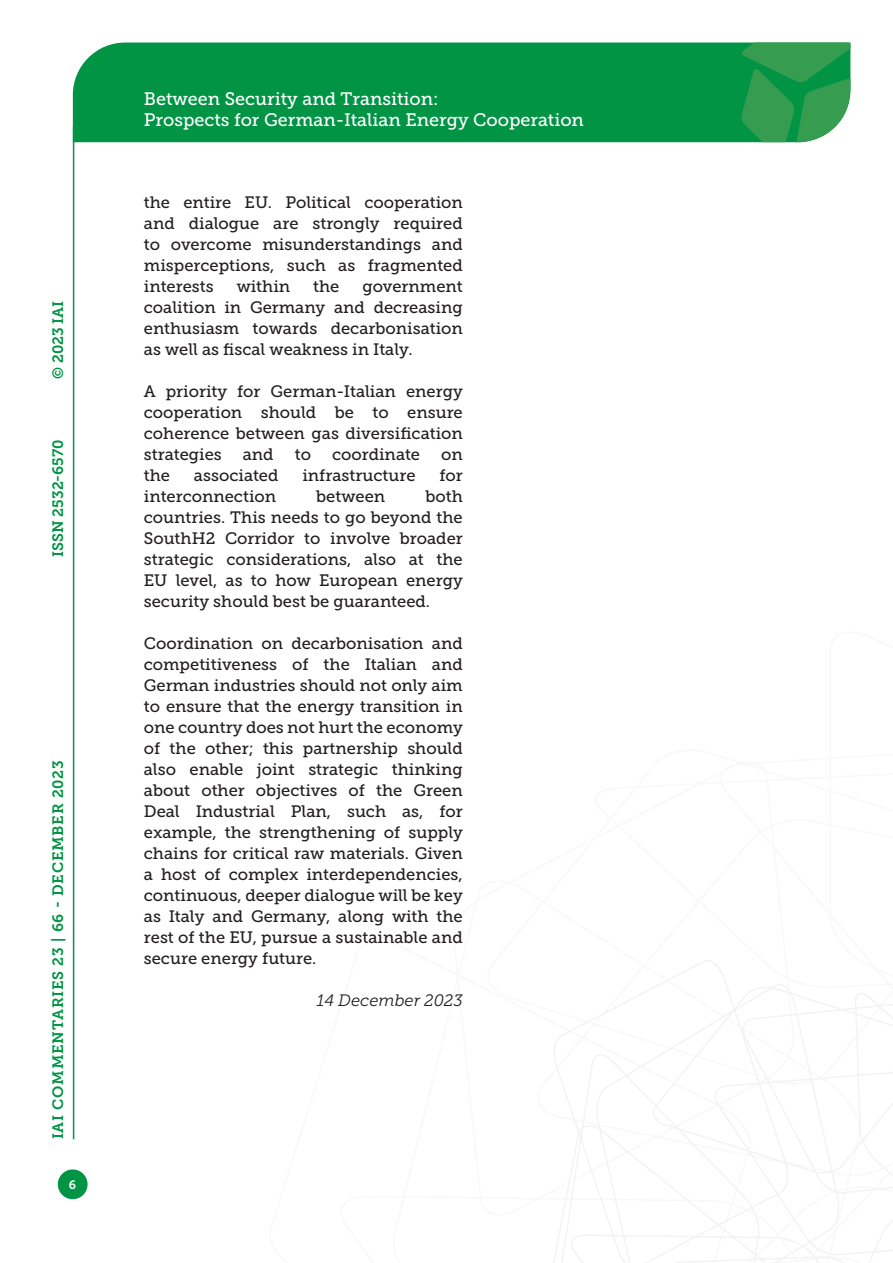
<style>
.page{position:relative;width:893px;height:1263px;background:#fff}
.page>*{position:absolute;margin:0;border:0;box-sizing:border-box;transform-origin:0 0}
.t1{font:18px/21.6px "Museo Slab 500";color:#fff}
.Testo{font:16.5px/21px "Museo Slab 500";color:#231f20;text-align:justify}
.Testo-2{font:italic 16.5px "Museo Slab 300";color:#231f20}
.t2{font:15px "Museo Slab 700";letter-spacing:.05em;color:#009444}
.t3{font:15px "Museo Slab 700";color:#009444}
.t4{font:12px "Museo Slab 700";color:#fff}
</style>
<div class="page">
<svg style="left:553px;top:960px;width:340px;height:303px"></svg>
<div style="left:73px;top:43px;width:668px;height:99px;background:#009444"></div>
<svg style="left:741px;top:43px;width:109px;height:99px;background:#319e55"></svg>
<div style="left:58px;top:1169px;width:30px;height:30px;background:#009444;border-radius:50%"></div>
<hr style="left:73px;top:126px;width:1px;height:1013px;background:#009444">
<p class="t2" style="left:50px;top:379px;width:80px;rotate:-90deg">© 2023 IAI</p>
<p class="t3" style="left:50px;top:557px;width:119px;rotate:-90deg">ISSN 2532-6570</p>
<p class="t2" style="left:50px;top:1139px;width:381px;rotate:-90deg">IAI COMMENTARIES 23 | 66 - DECEMBER 2023</p>
<p class="t4" style="left:69px;top:1178px;width:9px">6</p>
<p class="t1" style="left:144px;top:88px;width:442px">Between Security and Transition:<br>Prospects for German-Italian Energy Cooperation</p>
<p class="Testo" style="left:144px;top:192px;width:320px">the entire EU. Political cooperation and dialogue are strongly required to overcome misunderstandings and misperceptions, such as fragmented interests</p>
<p class="Testo" style="left:237px;top:276px;width:55px">within</p>
<p class="Testo" style="left:313px;top:276px;width:28px">the</p>
<p class="Testo" style="left:144px;top:276px;width:320px;text-indent:219px">government coalition in Germany and decreasing enthusiasm towards decarbonisation as well as fiscal weakness in Italy.</p>
<p class="Testo" style="left:144px;top:381px;width:320px">A priority for German-Italian energy cooperation should be to ensure coherence between gas diversification strategies</p>
<p class="Testo" style="left:243px;top:444px;width:32px">and</p>
<p class="Testo" style="left:295px;top:444px;width:18px">to</p>
<p class="Testo" style="left:332px;top:444px;width:90px">coordinate</p>
<p class="Testo" style="left:441px;top:444px;width:23px">on</p>
<p class="Testo" style="left:144px;top:465px;width:28px">the</p>
<p class="Testo" style="left:194px;top:465px;width:86px">associated</p>
<p class="Testo" style="left:302px;top:465px;width:115px">infrastructure</p>
<p class="Testo" style="left:439px;top:465px;width:25px">for</p>
<p class="Testo" style="left:144px;top:486px;width:134px">interconnection</p>
<p class="Testo" style="left:316px;top:486px;width:70px">between</p>
<p class="Testo" style="left:144px;top:486px;width:320px;text-indent:281px">both countries. This needs to go beyond the SouthH2 Corridor to involve broader strategic considerations, also at the EU level, as to how European energy security should best be guaranteed.</p>
<p class="Testo" style="left:144px;top:633px;width:320px">Coordination on decarbonisation and competitiveness of the Italian and German industries should not only aim to ensure that the energy transition in one country does not hurt the economy of the other; this partnership should also enable joint strategic thinking about other objectives of the Green Deal Industrial Plan, such as, for example, the strengthening of supply chains for critical raw materials. Given a host of complex interdependencies, continuous, deeper dialogue will be key as Italy and Germany, along with the rest of the EU, pursue a sustainable and secure energy future.</p>
<p class="Testo-2" style="left:317px;top:991px;width:147px">14 December 2023</p>
</div>
